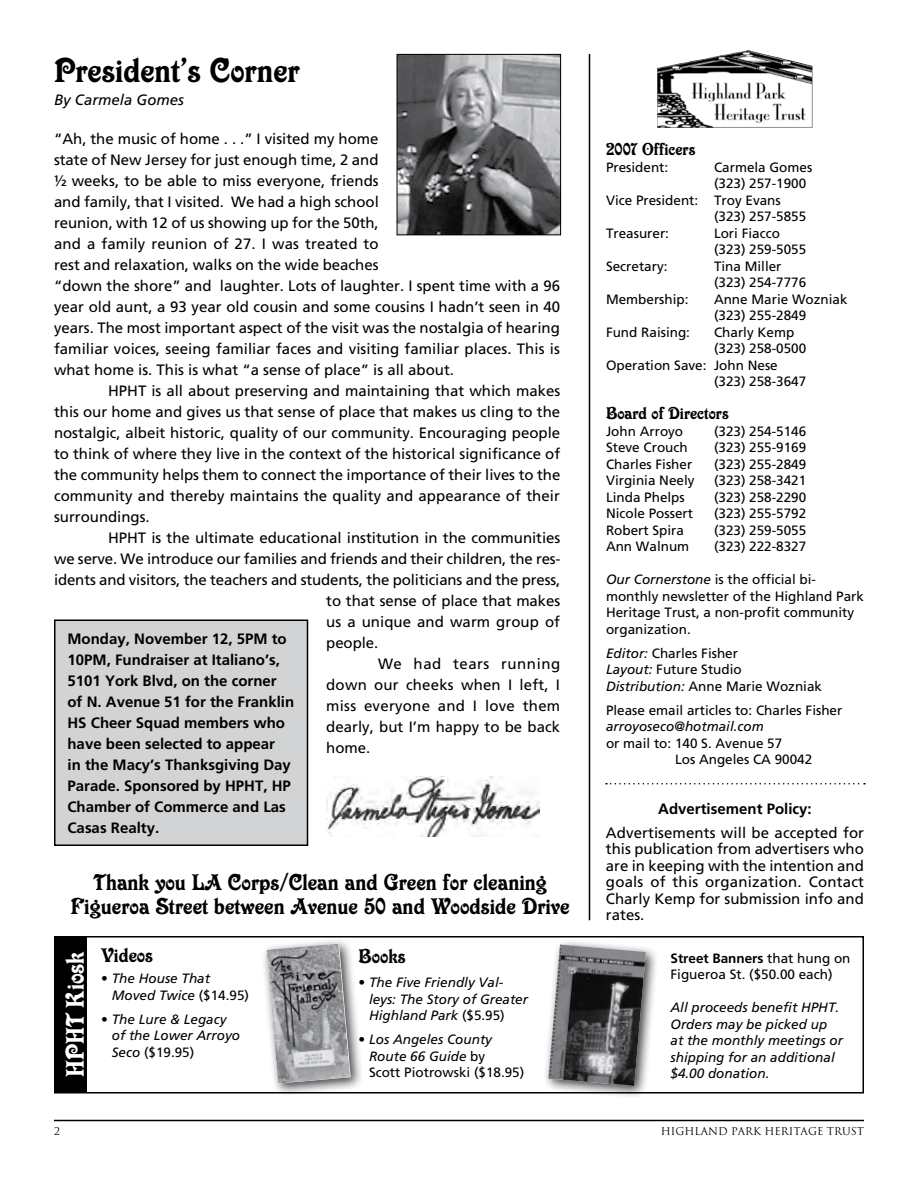
<style>
.page{position:relative;width:918px;height:1188px;background:#fff}
.page>*{position:absolute;margin:0;border:0;box-sizing:border-box;transform-origin:0 0}
.t1{font:36px "Victorian D";color:#000}
.t2{font:27px "Victorian D";color:#fff}
.t3{font:24px/24px "Victorian D";color:#000;text-align:center}
.t4{font:21px "Victorian D";color:#000}
.t5{font:18px "Victorian D";color:#000}
.t6{font:15px/21px "Frutiger";color:#000;text-align:justify}
.t7{font:700 15px/21px "Frutiger";color:#000}
.t8{font:15px "Frutiger";letter-spacing:.035em;color:#000}
.t9{font:italic 15px "Frutiger";color:#000}
.t10{font:13.5px/16.5px "Frutiger";color:#000}
.t11{font:italic 13.5px/16.5px "Frutiger";color:#000}
.t12{font:10.5px "Trajan";color:#000}
.s1{font-style:italic}
.s2{font-style:normal}
.s3{font-weight:700}
</style>
<div class="page">
<div style="left:541px;top:938px;width:124px;height:168px;background:#000;opacity:.75"></div>
<img style="left:548px;top:944px;width:98px;height:142px">
<div style="left:260px;top:937px;width:110px;height:166px;background:#000;opacity:.75"></div>
<img style="left:267px;top:944px;width:83px;height:139px">
<hr style="left:54px;top:1120px;width:810px;height:1px;background:#000">
<img style="left:657px;top:50px;width:156px;height:78px">
<hr style="left:589px;top:54px;width:1px;height:866px;background:#000">
<svg style="left:606px;top:783px;width:259px;height:1px"></svg>
<div style="left:54px;top:936px;width:810px;height:158px;border:2px solid #000"></div>
<div style="left:54px;top:936px;width:32px;height:157px;background:#000"></div>
<div style="left:55px;top:620px;width:252px;height:225px;background:#d1d3d4"></div>
<div style="left:54px;top:620px;width:254px;height:226px;border:2px solid #000"></div>
<img style="left:399px;top:56px;width:160px;height:177px">
<div style="left:397px;top:54px;width:164px;height:181px;border:1px solid #000"></div>
<img style="left:327px;top:776px;width:213px;height:61px">
<h1 class="t1" style="left:54px;top:52px;width:247px">President’s Corner</h1>
<p class="t9" style="left:54px;top:91px;width:132px">By Carmela Gomes</p>
<p class="t6" style="left:54px;top:129px;width:508px;text-align:left">“Ah, the music of home . . .” I visited my home<br>state of New Jersey for just enough time, 2 and<br>½ weeks, to be able to miss everyone, friends<br>and family, that I visited. We had a high school<br>reunion, with 12 of us showing up for the 50th,<br>and a family reunion of 27. I was treated to<br>rest and relaxation, walks on the wide beaches<br>“down the shore” and laughter. Lots of laughter. I spent time with a 96 year old aunt, a 93 year old cousin and some cousins I hadn’t seen in 40 years. The most important aspect of the visit was the nostalgia of hearing familiar voices, seeing familiar faces and visiting familiar places. This is what home is. This is what “a sense of place” is all about.</p>
<p class="t6" style="left:54px;top:381px;width:508px;text-indent:54px">HPHT is all about preserving and maintaining that which makes this our home and gives us that sense of place that makes us cling to the nostalgic, albeit historic, quality of our community. Encouraging people to think of where they live in the context of the historical significance of the community helps them to connect the importance of their lives to the community and thereby maintains the quality and appearance of their surroundings.</p>
<p class="t6" style="left:108px;top:528px;width:454px">HPHT is the ultimate educational institution in the communities</p>
<p class="t6" style="left:54px;top:549px;width:508px">we serve. We introduce our families and friends and their children, the res-</p>
<p class="t6" style="left:54px;top:570px;width:508px">idents and visitors, the teachers and students, the politicians and the press,</p>
<p class="t6" style="left:326px;top:591px;width:236px">to that sense of place that makes</p>
<p class="t6" style="left:326px;top:612px;width:235px">us a unique and warm group of</p>
<p class="t6" style="left:326px;top:633px;width:54px">people.</p>
<p class="t8" style="left:378px;top:655px;width:184px">We had tears running</p>
<p class="t6" style="left:326px;top:675px;width:235px">down our cheeks when I left, I</p>
<p class="t6" style="left:326px;top:696px;width:236px">miss everyone and I love them</p>
<p class="t6" style="left:326px;top:717px;width:235px">dearly, but I’m happy to be back</p>
<p class="t6" style="left:326px;top:738px;width:46px">home.</p>
<p class="t7" style="left:68px;top:628px;width:228px">Monday, November 12, 5PM to<br>10PM, Fundraiser at Italiano’s,<br>5101 York Blvd, on the corner of N. Avenue 51 for the Franklin<br>HS Cheer Squad members who have been selected to appear<br>in the Macy’s Thanksgiving Day<br>Parade. Sponsored by HPHT, HP<br>Chamber of Commerce and Las<br>Casas Realty.</p>
<h3 class="t3" style="left:71px;top:871px;width:500px">Thank you LA Corps/Clean and Green for cleaning<br>Figueroa Street between Avenue 50 and Woodside Drive</h3>
<p class="t5" style="left:606px;top:140px;width:91px">2007 Officers</p>
<p class="t10" style="left:606px;top:159px;width:64px">President:</p>
<p class="t10" style="left:714px;top:159px;width:100px">Carmela Gomes</p>
<p class="t10" style="left:714px;top:175px;width:94px">(323) 257-1900</p>
<p class="t10" style="left:606px;top:192px;width:176px">Vice President: Troy Evans</p>
<p class="t10" style="left:714px;top:208px;width:94px">(323) 257-5855</p>
<p class="t10" style="left:606px;top:225px;width:65px">Treasurer:</p>
<p class="t10" style="left:714px;top:225px;width:94px">Lori Fiacco (323) 259-5055</p>
<p class="t10" style="left:606px;top:258px;width:63px">Secretary:</p>
<p class="t10" style="left:714px;top:258px;width:94px">Tina Miller (323) 254-7776</p>
<p class="t10" style="left:606px;top:291px;width:84px">Membership:</p>
<p class="t10" style="left:714px;top:291px;width:135px">Anne Marie Wozniak (323) 255-2849</p>
<p class="t10" style="left:606px;top:324px;width:86px">Fund Raising:</p>
<p class="t10" style="left:714px;top:324px;width:82px">Charly Kemp</p>
<p class="t10" style="left:714px;top:340px;width:94px">(323) 258-0500</p>
<p class="t10" style="left:606px;top:357px;width:173px">Operation Save: John Nese</p>
<p class="t10" style="left:714px;top:373px;width:94px">(323) 258-3647</p>
<p class="t5" style="left:606px;top:404px;width:124px">Board of Directors</p>
<p class="t10" style="left:606px;top:423px;width:79px">John Arroyo</p>
<p class="t10" style="left:714px;top:423px;width:94px">(323) 254-5146</p>
<p class="t10" style="left:606px;top:439px;width:83px">Steve Crouch</p>
<p class="t10" style="left:714px;top:439px;width:94px">(323) 255-9169</p>
<p class="t10" style="left:606px;top:456px;width:88px">Charles Fisher</p>
<p class="t10" style="left:714px;top:456px;width:94px">(323) 255-2849</p>
<p class="t10" style="left:606px;top:472px;width:90px">Virginia Neely</p>
<p class="t10" style="left:714px;top:472px;width:94px">(323) 258-3421</p>
<p class="t10" style="left:606px;top:489px;width:80px">Linda Phelps</p>
<p class="t10" style="left:714px;top:489px;width:94px">(323) 258-2290</p>
<p class="t10" style="left:606px;top:505px;width:89px">Nicole Possert</p>
<p class="t10" style="left:714px;top:505px;width:94px">(323) 255-5792</p>
<p class="t10" style="left:606px;top:522px;width:80px">Robert Spira</p>
<p class="t10" style="left:714px;top:522px;width:94px">(323) 259-5055</p>
<p class="t10" style="left:606px;top:538px;width:85px">Ann Walnum</p>
<p class="t10" style="left:714px;top:538px;width:94px">(323) 222-8327</p>
<p class="t10" style="left:606px;top:571px;width:259px"><span class="s1">Our Cornerstone</span> is the official bi&shy;monthly newsletter of the Highland Park<br>Heritage Trust, a non-profit community organization.</p>
<p class="t10" style="left:606px;top:645px;width:218px"><span class="s1">Editor:</span> Charles Fisher<br><span class="s1">Layout:</span> Future Studio<br><span class="s1">Distribution:</span> Anne Marie Wozniak</p>
<p class="t10" style="left:606px;top:702px;width:238px">Please email articles to: Charles Fisher</p>
<p class="t11" style="left:606px;top:718px;width:159px">arroyoseco@hotmail.com</p>
<p class="t10" style="left:675px;top:735px;width:139px;text-indent:-69px">or mail to: 140 S. Avenue 57<br>Los Angeles CA 90042</p>
<p class="t7" style="left:658px;top:798px;width:155px">Advertisement Policy:</p>
<p class="t6" style="left:606px;top:824px;width:260px;line-height:16.5px">Advertisements will be accepted for this publication from advertisers who are in keeping with the intention and goals of this organization. Contact Charly Kemp for submission info and rates.</p>
<h3 class="t4" style="left:101px;top:945px;width:53px">Videos</h3>
<p class="t11" style="left:112px;top:970px;width:139px;text-indent:-11px"><span class="s2">•</span> The House That<br>Moved Twice <span class="s2">($14.95)</span></p>
<p class="t11" style="left:112px;top:1011px;width:130px;text-indent:-11px"><span class="s2">•</span> The Lure &amp; Legacy of the Lower Arroyo<br>Seco <span class="s2">($19.95)</span></p>
<h3 class="t4" style="left:358px;top:946px;width:49px">Books</h3>
<p class="t11" style="left:369px;top:974px;width:161px;text-indent:-11px"><span class="s2">•</span> The Five Friendly Val&shy;leys: The Story of Greater<br>Highland Park <span class="s2">($5.95)</span></p>
<p class="t11" style="left:369px;top:1031px;width:157px;text-indent:-11px"><span class="s2">•</span> Los Angeles County<br>Route 66 Guide <span class="s2">by<br>Scott Piotrowski ($18.95)</span></p>
<h2 class="t2" style="left:61px;top:1077px;width:128px;rotate:-90deg">HPHT Kiosk</h2>
<p class="t10" style="left:670px;top:950px;width:182px"><span class="s3">Street Banners</span> that hung on<br>Figueroa St. ($50.00 each)</p>
<p class="t11" style="left:670px;top:999px;width:174px">All proceeds benefit HPHT.<br>Orders may be picked up at the monthly meetings or shipping for an additional $4.00 donation.</p>
<p class="t12" style="left:54px;top:1125px;width:8px">2</p>
<p class="t12" style="left:661px;top:1125px;width:205px">HIGHLAND PARK HERITAGE TRUST</p>
</div>
